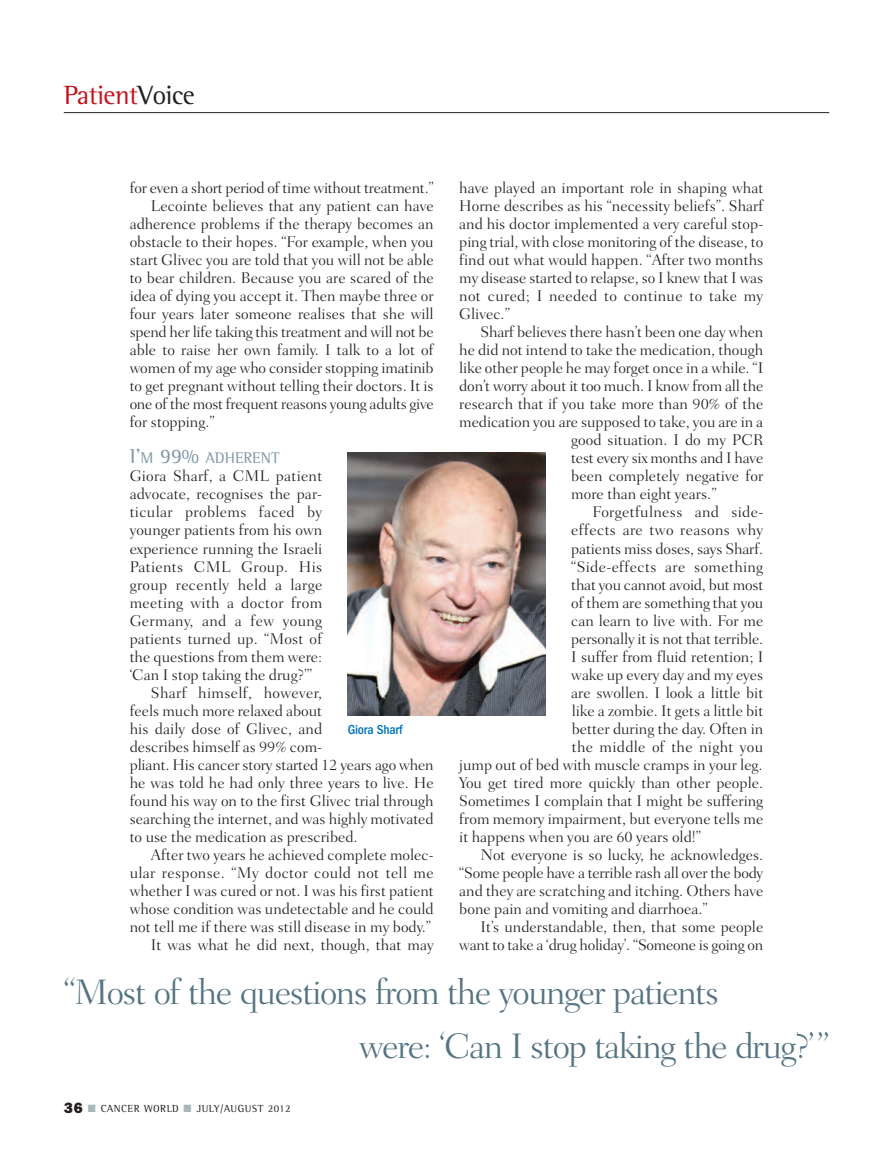
<style>
.page{position:relative;width:893px;height:1149px;background:#fff}
.page>*{position:absolute;margin:0;border:0;box-sizing:border-box;transform-origin:0 0}
.t1{font:300 36px/54px "Fairfield LH";letter-spacing:-.04em;color:#557482}
.t2{font:27px "Rotis Semi Serif";letter-spacing:-.015em;color:#c4121a}
.t3{font:300 15.75px/18px "Fairfield LH";color:#231f20;text-align:justify}
.t4{font:300 15.75px "Fairfield LH";letter-spacing:.02em;color:#231f20}
.t5{font:300 15.75px "Fairfield LH";letter-spacing:-.02em;color:#231f20}
.t6{font:15.75px "Rotis Semi Serif";color:#7f98a5}
.t7{font:500 condensed 13.5px "ITC Franklin Gothic Std";letter-spacing:-.015em;color:#0072bc}
.t8{font:10.5px "Rotis Semi Serif";letter-spacing:.05em;color:#231f20}
.s1{color:#231f20}
.s2{font-size:21px}
.s3{font-family:"Franklin Gothic";font-weight:800;font-size:15px}
.s4{color:#a8b6be}
</style>
<div class="page">
<hr style="left:64px;top:112px;width:765px;height:1px;background:#231f20">
<img style="left:348px;top:452px;width:198px;height:263px">
<h2 class="t2" style="left:64px;top:86px;width:133px">Patient<span class="s1">Voice</span></h2>
<p class="t3" style="left:130px;top:180px;width:306px">for even a short period of time without treatment.”</p>
<p class="t3" style="left:151px;top:198px;width:284px">Lecointe believes that any patient can have</p>
<p class="t3" style="left:130px;top:216px;width:306px">adherence problems if the therapy becomes an</p>
<p class="t3" style="left:130px;top:234px;width:306px">obstacle to their hopes. “For example, when you</p>
<p class="t3" style="left:130px;top:252px;width:306px">start Glivec you are told that you will not be able</p>
<p class="t3" style="left:130px;top:270px;width:306px">to bear children. Because you are scared of the</p>
<p class="t3" style="left:130px;top:288px;width:306px">idea of dying you accept it. Then maybe three or</p>
<p class="t3" style="left:130px;top:306px;width:306px">four years later someone realises that she will</p>
<p class="t3" style="left:130px;top:324px;width:306px">spend her life taking this treatment and will not be</p>
<p class="t3" style="left:130px;top:342px;width:306px">able to raise her own family. I talk to a lot of</p>
<p class="t3" style="left:130px;top:360px;width:306px">women of my age who consider stopping imatinib</p>
<p class="t3" style="left:130px;top:378px;width:306px">to get pregnant without telling their doctors. It is</p>
<p class="t5" style="left:130px;top:398px;width:306px">one of the most frequent reasons young adults give</p>
<p class="t3" style="left:130px;top:414px;width:87px">for stopping.”</p>
<p class="t6" style="left:130px;top:452px;width:151px"><span class="s2">I’</span>M <span class="s2">99%</span> ADHERENT</p>
<p class="t3" style="left:130px;top:468px;width:194px">Giora Sharf, a CML patient</p>
<p class="t3" style="left:130px;top:486px;width:194px">advocate, recognises the par-</p>
<p class="t4" style="left:130px;top:506px;width:194px">ticular problems faced by</p>
<p class="t3" style="left:130px;top:522px;width:194px">younger patients from his own</p>
<p class="t3" style="left:130px;top:540px;width:194px">experience running the Israeli</p>
<p class="t4" style="left:130px;top:560px;width:194px">Patients CML Group. His</p>
<p class="t4" style="left:130px;top:578px;width:194px">group recently held a large</p>
<p class="t4" style="left:130px;top:596px;width:194px">meeting with a doctor from</p>
<p class="t4" style="left:130px;top:614px;width:194px">Germany, and a few young</p>
<p class="t3" style="left:130px;top:630px;width:194px">patients turned up. “Most of</p>
<p class="t3" style="left:130px;top:648px;width:194px">the questions from them were:</p>
<p class="t3" style="left:130px;top:666px;width:184px">‘Can I stop taking the drug?’”</p>
<p class="t4" style="left:151px;top:686px;width:173px">Sharf himself, however,</p>
<p class="t3" style="left:130px;top:702px;width:194px">feels much more relaxed about</p>
<p class="t3" style="left:130px;top:720px;width:194px">his daily dose of Glivec, and</p>
<p class="t3" style="left:130px;top:738px;width:194px">describes himself as 99% com-</p>
<p class="t3" style="left:130px;top:756px;width:306px">pliant. His cancer story started 12 years ago when</p>
<p class="t3" style="left:130px;top:774px;width:306px">he was told he had only three years to live. He</p>
<p class="t3" style="left:130px;top:792px;width:306px">found his way on to the first Glivec trial through</p>
<p class="t3" style="left:130px;top:810px;width:306px">searching the internet, and was highly motivated</p>
<p class="t3" style="left:130px;top:828px;width:229px">to use the medication as prescribed.</p>
<p class="t3" style="left:151px;top:846px;width:284px">After two years he achieved complete molec-</p>
<p class="t4" style="left:130px;top:866px;width:306px">ular response. “My doctor could not tell me</p>
<p class="t3" style="left:130px;top:882px;width:306px">whether I was cured or not. I was his first patient</p>
<p class="t3" style="left:130px;top:900px;width:306px">whose condition was undetectable and he could</p>
<p class="t3" style="left:130px;top:918px;width:303px">not tell me if there was still disease in my body.”</p>
<p class="t3" style="left:151px;top:936px;width:284px">It was what he did next, though, that may</p>
<p class="t7" style="left:348px;top:724px;width:56px">Giora Sharf</p>
<p class="t3" style="left:459px;top:180px;width:306px">have played an important role in shaping what Horne describes as his “necessity beliefs”. Sharf and his doctor implemented a very careful stop&shy;ping trial, with close monitoring of the disease, to find out what would happen. “After two months my disease started to relapse, so I knew that I was not cured; I needed to continue to take my Glivec.”</p>
<p class="t3" style="left:480px;top:324px;width:284px">Sharf believes there hasn’t been one day when</p>
<p class="t3" style="left:459px;top:342px;width:306px">he did not intend to take the medication, though</p>
<p class="t3" style="left:459px;top:360px;width:306px">like other people he may forget once in a while. “I</p>
<p class="t3" style="left:459px;top:378px;width:306px">don’t worry about it too much. I know from all the</p>
<p class="t3" style="left:459px;top:396px;width:306px">research that if you take more than 90% of the</p>
<p class="t3" style="left:459px;top:414px;width:306px">medication you are supposed to take, you are in a</p>
<p class="t3" style="left:571px;top:432px;width:194px">good situation. I do my PCR</p>
<p class="t3" style="left:571px;top:450px;width:194px">test every six months and I have</p>
<p class="t3" style="left:571px;top:468px;width:194px">been completely negative for</p>
<p class="t3" style="left:571px;top:486px;width:147px">more than eight years.”</p>
<p class="t4" style="left:592px;top:506px;width:172px">Forgetfulness and side-</p>
<p class="t4" style="left:571px;top:524px;width:194px">effects are two reasons why</p>
<p class="t3" style="left:571px;top:540px;width:194px">patients miss doses, says Sharf.</p>
<p class="t4" style="left:571px;top:560px;width:194px">“Side-effects are something</p>
<p class="t3" style="left:571px;top:576px;width:194px">that you cannot avoid, but most</p>
<p class="t3" style="left:571px;top:594px;width:194px">of them are something that you</p>
<p class="t3" style="left:571px;top:612px;width:194px">can learn to live with. For me</p>
<p class="t3" style="left:571px;top:630px;width:194px">personally it is not that terrible.</p>
<p class="t3" style="left:571px;top:648px;width:194px">I suffer from fluid retention; I</p>
<p class="t3" style="left:571px;top:666px;width:194px">wake up every day and my eyes</p>
<p class="t3" style="left:571px;top:684px;width:194px">are swollen. I look a little bit</p>
<p class="t3" style="left:572px;top:702px;width:193px">like a zombie. It gets a little bit</p>
<p class="t3" style="left:572px;top:720px;width:193px">better during the day. Often in</p>
<p class="t4" style="left:572px;top:740px;width:193px">the middle of the night you</p>
<p class="t3" style="left:459px;top:756px;width:305px">jump out of bed with muscle cramps in your leg.</p>
<p class="t3" style="left:459px;top:774px;width:306px">You get tired more quickly than other people.</p>
<p class="t3" style="left:459px;top:792px;width:306px">Sometimes I complain that I might be suffering</p>
<p class="t3" style="left:459px;top:810px;width:306px">from memory impairment, but everyone tells me</p>
<p class="t3" style="left:459px;top:828px;width:243px">it happens when you are 60 years old!”</p>
<p class="t3" style="left:480px;top:846px;width:284px">Not everyone is so lucky, he acknowledges.</p>
<p class="t3" style="left:459px;top:864px;width:306px">“Some people have a terrible rash all over the body</p>
<p class="t3" style="left:459px;top:882px;width:306px">and they are scratching and itching. Others have</p>
<p class="t3" style="left:459px;top:900px;width:250px">bone pain and vomiting and diarrhoea.”</p>
<p class="t3" style="left:480px;top:918px;width:284px">It’s understandable, then, that some people</p>
<p class="t3" style="left:459px;top:936px;width:306px">want to take a ‘drug holiday’. “Someone is going on</p>
<h1 class="t1" style="left:359px;top:967px;width:472px;text-indent:-295px">“Most of the questions from the younger patients<br>were: ‘Can I stop taking the drug?’”</h1>
<p class="t8" style="left:64px;top:1104px;width:228px"><span class="s3">36</span> <span class="s4">■</span> CANCER WORLD <span class="s4">■</span> JULY/AUGUST 2012</p>
</div>
